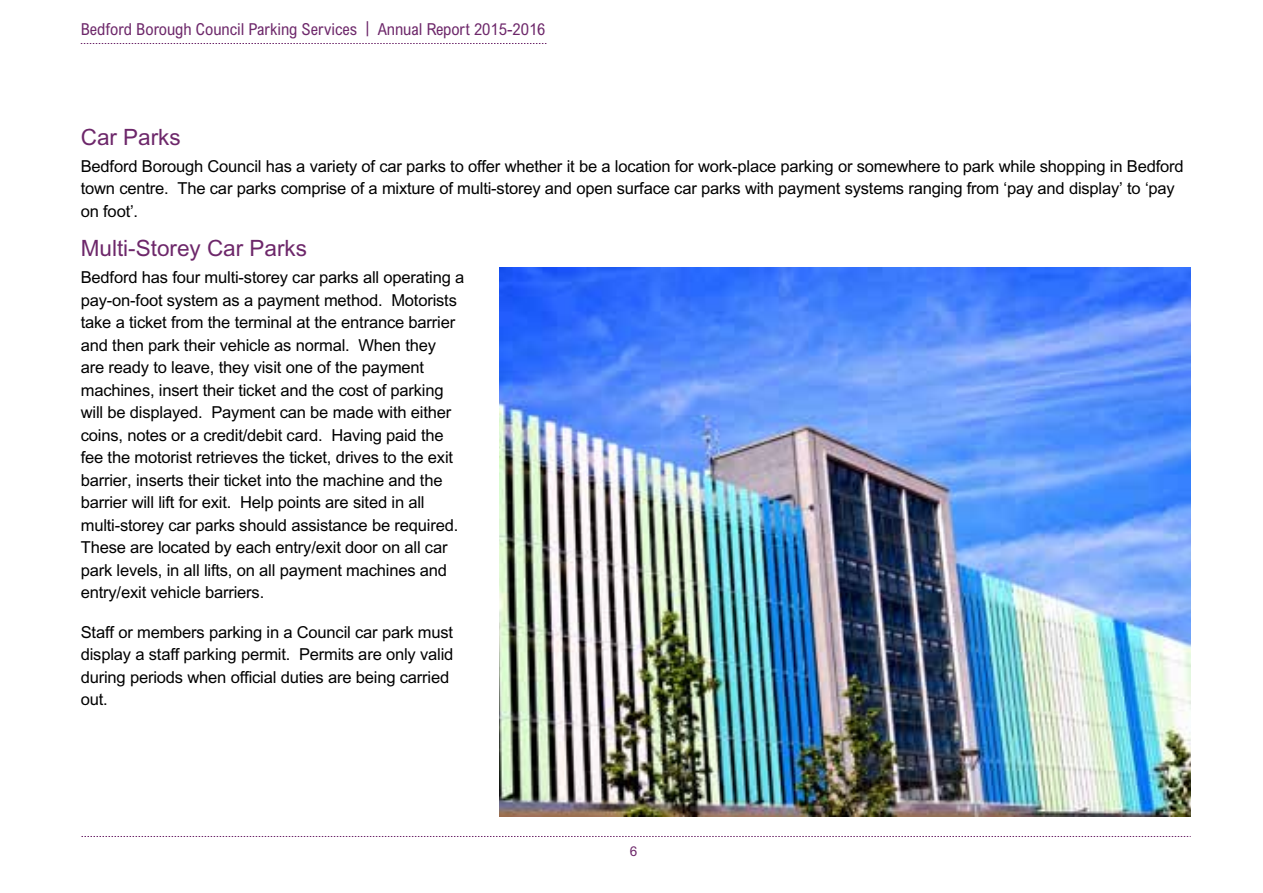
<style>
.page{position:relative;width:1263px;height:893px;background:#fff}
.page>*{position:absolute;margin:0;border:0;box-sizing:border-box;transform-origin:0 0}
.t1{font:22.5px "Arial";color:#6d276a}
.t2{font:16.5px/22.5px "Arial";letter-spacing:-.01em;color:#000}
.t3{font:condensed 16.5px "Arial";color:#6d276a}
.t4{font:13.5px "Arial";color:#6d276a}
</style>
<div class="page">
<svg style="left:81px;top:836px;width:1110px;height:1px"></svg>
<svg style="left:81px;top:43px;width:465px;height:1px"></svg>
<img style="left:499px;top:268px;width:692px;height:548px">
<p class="t3" style="left:81px;top:19px;width:466px">Bedford Borough Council Parking Services | Annual Report 2015-2016</p>
<h1 class="t1" style="left:81px;top:124px;width:102px">Car Parks</h1>
<p class="t2" style="left:81px;top:155px;width:1104px">Bedford Borough Council has a variety of car parks to offer whether it be a location for work-place parking or somewhere to park while shopping in Bedford town centre. The car parks comprise of a mixture of multi-storey and open surface car parks with payment systems ranging from ‘pay and display’ to ‘pay on foot’.</p>
<h1 class="t1" style="left:81px;top:236px;width:228px">Multi-Storey Car Parks</h1>
<p class="t2" style="left:81px;top:266px;width:385px">Bedford has four multi-storey car parks all operating a pay-on-foot system as a payment method. Motorists take a ticket from the terminal at the entrance barrier and then park their vehicle as normal. When they<br>are ready to leave, they visit one of the payment machines, insert their ticket and the cost of parking will be displayed. Payment can be made with either coins, notes or a credit/debit card. Having paid the fee the motorist retrieves the ticket, drives to the exit barrier, inserts their ticket into the machine and the barrier will lift for exit. Help points are sited in all multi-storey car parks should assistance be required.<br>These are located by each entry/exit door on all car park levels, in all lifts, on all payment machines and entry/exit vehicle barriers.</p>
<p class="t2" style="left:81px;top:621px;width:374px">Staff or members parking in a Council car park must display a staff parking permit. Permits are only valid during periods when official duties are being carried out.</p>
<p class="t4" style="left:630px;top:844px;width:9px">6</p>
</div>
